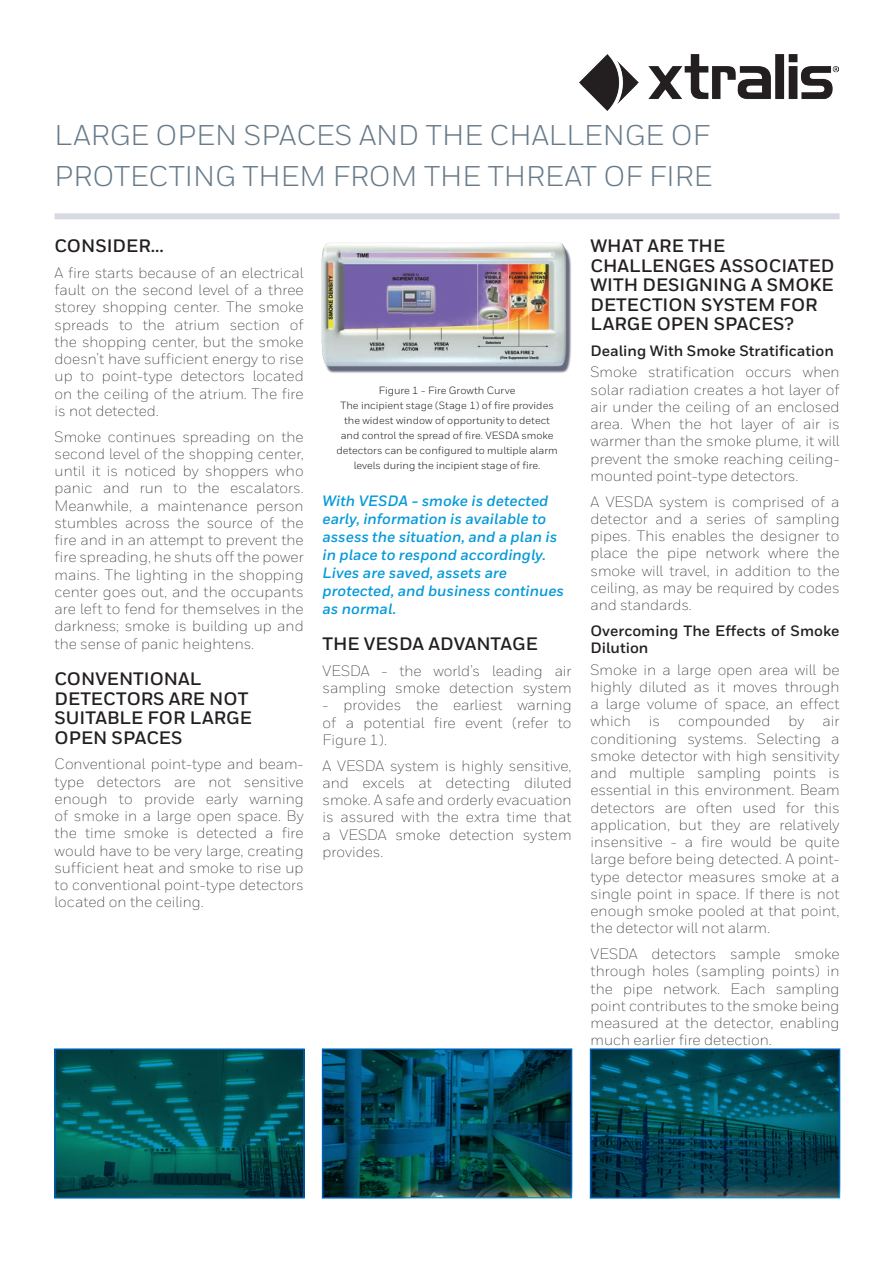
<style>
.page{position:relative;width:893px;height:1263px;background:#fff}
.page>*{position:absolute;margin:0;border:0;box-sizing:border-box;transform-origin:0 0}
.t1{font:28.5px/40.5px "Honeywell Sans";color:#677a89}
.t2{font:700 18px/19.5px "Honeywell Sans";color:#231f20}
.t3{font:300 15px/17.2px "Honeywell Sans";color:#231f20;text-align:justify}
.t4{font:italic 700 15px/18px "Honeywell Sans";color:#069ad9}
.t5{font:700 15px/17.2px "Honeywell Sans";color:#231f20}
.t6{font:10.5px/15px "Honeywell Sans";color:#231f20;text-align:center}
</style>
<div class="page">
<img style="left:580px;top:54px;width:258px;height:57px">
<svg style="left:54px;top:1048px;width:251px;height:151px"></svg>
<svg style="left:321px;top:1048px;width:252px;height:151px"></svg>
<div style="left:55px;top:213px;width:785px;height:6px;background:#d6d9df"></div>
<img style="left:321px;top:242px;width:250px;height:131px">
<svg style="left:589px;top:1048px;width:252px;height:151px"></svg>
<h1 class="t1" style="left:55px;top:115px;width:659px">LARGE OPEN SPACES AND THE CHALLENGE OF<br>PROTECTING THEM FROM THE THREAT OF FIRE</h1>
<p class="t2" style="left:55px;top:236px;width:111px">CONSIDER...</p>
<p class="t3" style="left:55px;top:264px;width:251px">A fire starts because of an electrical fault on the second level of a three storey shopping center. The smoke spreads to the atrium section of the shopping center, but the smoke doesn’t have sufficient energy to rise up to point-type detectors located on the ceiling of the atrium. The fire is not detected.</p>
<p class="t3" style="left:55px;top:428px;width:251px">Smoke continues spreading on the second level of the shopping center, until it is noticed by shoppers who panic and run to the escalators.<br>Meanwhile, a maintenance person stumbles across the source of the fire and in an attempt to prevent the fire spreading, he shuts off the power mains. The lighting in the shopping center goes out, and the occupants are left to fend for themselves in the darkness; smoke is building up and the sense of panic heightens.</p>
<p class="t2" style="left:55px;top:669px;width:199px">CONVENTIONAL<br>DETECTORS ARE NOT<br>SUITABLE FOR LARGE<br>OPEN SPACES</p>
<p class="t3" style="left:55px;top:756px;width:251px">Conventional point-type and beam&shy;type detectors are not sensitive enough to provide early warning of smoke in a large open space. By the time smoke is detected a fire would have to be very large, creating sufficient heat and smoke to rise up to conventional point-type detectors located on the ceiling.</p>
<p class="t6" style="left:336px;top:383px;width:223px">Figure 1 - Fire Growth Curve<br>The incipient stage (Stage 1) of fire provides the widest window of opportunity to detect and control the spread of fire. VESDA smoke detectors can be configured to multiple alarm levels during the incipient stage of fire.</p>
<p class="t4" style="left:323px;top:492px;width:243px">With VESDA - smoke is detected early, information is available to assess the situation, and a plan is in place to respond accordingly.<br>Lives are saved, assets are protected, and business continues as normal.</p>
<p class="t2" style="left:323px;top:634px;width:217px">THE VESDA ADVANTAGE</p>
<p class="t3" style="left:323px;top:662px;width:251px">VESDA - the world’s leading air sampling smoke detection system</p>
<p class="t3" style="left:323px;top:696px;width:251px">- provides the earliest warning of a potential fire event (refer to Figure 1).</p>
<p class="t3" style="left:323px;top:757px;width:251px">A VESDA system is highly sensitive, and excels at detecting diluted smoke. A safe and orderly evacuation is assured with the extra time that a VESDA smoke detection system provides.</p>
<p class="t2" style="left:590px;top:236px;width:245px">WHAT ARE THE<br>CHALLENGES ASSOCIATED<br>WITH DESIGNING A SMOKE<br>DETECTION SYSTEM FOR<br>LARGE OPEN SPACES?</p>
<p class="t5" style="left:590px;top:342px;width:245px">Dealing With Smoke Stratification</p>
<p class="t3" style="left:590px;top:363px;width:251px">Smoke stratification occurs when solar radiation creates a hot layer of air under the ceiling of an enclosed area. When the hot layer of air is warmer than the smoke plume, it will prevent the smoke reaching ceiling&shy;mounted point-type detectors.</p>
<p class="t3" style="left:590px;top:493px;width:251px">A VESDA system is comprised of a detector and a series of sampling pipes. This enables the designer to place the pipe network where the smoke will travel, in addition to the ceiling, as may be required by codes and standards.</p>
<p class="t5" style="left:590px;top:622px;width:251px">Overcoming The Effects of Smoke<br>Dilution</p>
<p class="t3" style="left:590px;top:661px;width:251px">Smoke in a large open area will be highly diluted as it moves through a large volume of space, an effect which is compounded by air conditioning systems. Selecting a smoke detector with high sensitivity and multiple sampling points is essential in this environment. Beam detectors are often used for this application, but they are relatively insensitive - a fire would be quite large before being detected. A point&shy;type detector measures smoke at a single point in space. If there is not enough smoke pooled at that point, the detector will not alarm.</p>
<p class="t3" style="left:590px;top:945px;width:251px">VESDA detectors sample smoke through holes (sampling points) in the pipe network. Each sampling point contributes to the smoke being measured at the detector, enabling much earlier fire detection.</p>
</div>
